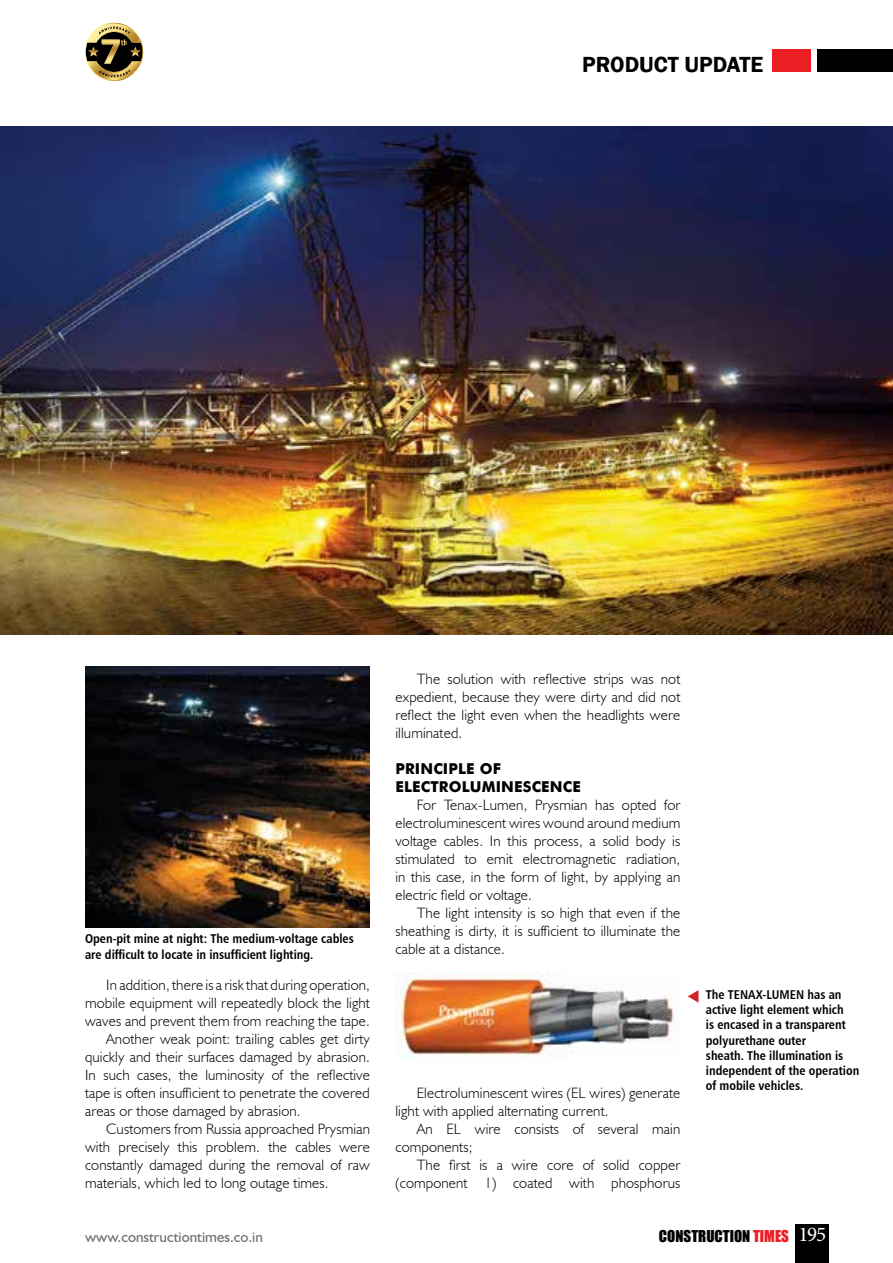
<style>
.page{position:relative;width:893px;height:1263px;background:#fff}
.page>*{position:absolute;margin:0;border:0;box-sizing:border-box;transform-origin:0 0}
.t1{font:600 22.5px "Franklin Gothic";color:#000}
.t2{font:300 15px/18px "Humanist 521 BT";letter-spacing:.01em;color:#000;text-align:justify}
.t3{font:700 15px/18px "Futura";letter-spacing:.01em;color:#000}
.t4{font:15px "Humanist 521 BT";color:#6d6e71}
.t5{font:15px "Impact";color:#000}
.t6{font:12.75px/15.3px "Humanist 777 BT Bold Condensed B";color:#000}
.s1{color:#ed1d24}
.s2{font-family:"Minion Pro";font-size:21px;color:#fff}
</style>
<div class="page">
<div style="left:795px;top:1224px;width:34px;height:39px;background:#000"></div>
<div style="left:817px;top:50px;width:76px;height:22px;background:#000"></div>
<div style="left:772px;top:50px;width:38px;height:22px;background:#ed1d24"></div>
<svg style="left:85px;top:23px;width:58px;height:57px"></svg>
<img style="left:0;top:126px;width:893px;height:508px">
<img style="left:85px;top:666px;width:285px;height:261px">
<img style="left:395px;top:972px;width:279px;height:89px">
<svg style="left:688px;top:990px;width:10px;height:13px"></svg>
<h1 class="t1" style="left:582px;top:51px;width:183px">PRODUCT UPDATE</h1>
<p class="t6" style="left:85px;top:931px;width:270px">Open-pit mine at night: The medium-voltage cables are difficult to locate in insufficient lighting.</p>
<p class="t2" style="left:106px;top:976px;width:265px">In addition, there is a risk that during operation,</p>
<p class="t2" style="left:85px;top:994px;width:286px">mobile equipment will repeatedly block the light</p>
<p class="t2" style="left:85px;top:1012px;width:286px">waves and prevent them from reaching the tape.</p>
<p class="t2" style="left:106px;top:1030px;width:265px">Another weak point: trailing cables get dirty</p>
<p class="t2" style="left:85px;top:1048px;width:286px">quickly and their surfaces damaged by abrasion.</p>
<p class="t2" style="left:85px;top:1066px;width:286px">In such cases, the luminosity of the reflective</p>
<p class="t2" style="left:85px;top:1084px;width:286px">tape is often insufficient to penetrate the covered</p>
<p class="t2" style="left:85px;top:1102px;width:217px">areas or those damaged by abrasion.</p>
<p class="t2" style="left:106px;top:1120px;width:265px">Customers from Russia approached Prysmian</p>
<p class="t2" style="left:85px;top:1138px;width:286px">with precisely this problem. the cables were</p>
<p class="t2" style="left:85px;top:1156px;width:286px">constantly damaged during the removal of raw</p>
<p class="t2" style="left:85px;top:1174px;width:245px">materials, which led to long outage times.</p>
<p class="t2" style="left:395px;top:670px;width:286px;text-indent:21px">The solution with reflective strips was not expedient, because they were dirty and did not reflect the light even when the headlights were illuminated.</p>
<p class="t3" style="left:395px;top:759px;width:187px">PRINCIPLE OF<br>ELECTROLUMINESCENCE</p>
<p class="t2" style="left:395px;top:796px;width:286px;text-indent:21px">For Tenax-Lumen, Prysmian has opted for electroluminescent wires wound around medium voltage cables. In this process, a solid body is stimulated to emit electromagnetic radiation, in this case, in the form of light, by applying an electric field or voltage.</p>
<p class="t2" style="left:395px;top:904px;width:286px;text-indent:21px">The light intensity is so high that even if the sheathing is dirty, it is sufficient to illuminate the cable at a distance.</p>
<p class="t2" style="left:395px;top:1084px;width:286px;text-indent:21px">Electroluminescent wires (EL wires) generate light with applied alternating current.</p>
<p class="t2" style="left:395px;top:1120px;width:286px;text-indent:21px">An EL wire consists of several main components;</p>
<p class="t2" style="left:395px;top:1156px;width:286px;text-align:right">The first is a wire core of solid copper (component 1) coated with phosphorus</p>
<p class="t6" style="left:706px;top:986px;width:30px">The TENA</p>
<p class="t6" style="left:706px;top:986px;width:155px;text-indent:50px">X-LUMEN has an active light element which<br>is encased in a transparent polyurethane outer<br>sheath. The illumination is independent of the operation of mobile vehicles.</p>
<p class="t4" style="left:85px;top:1228px;width:179px">www.constructiontimes.co.in</p>
<p class="t5" style="left:659px;top:1224px;width:169px">CONSTRUCTION <span class="s1">TIMES</span> <span class="s2">195</span></p>
</div>
